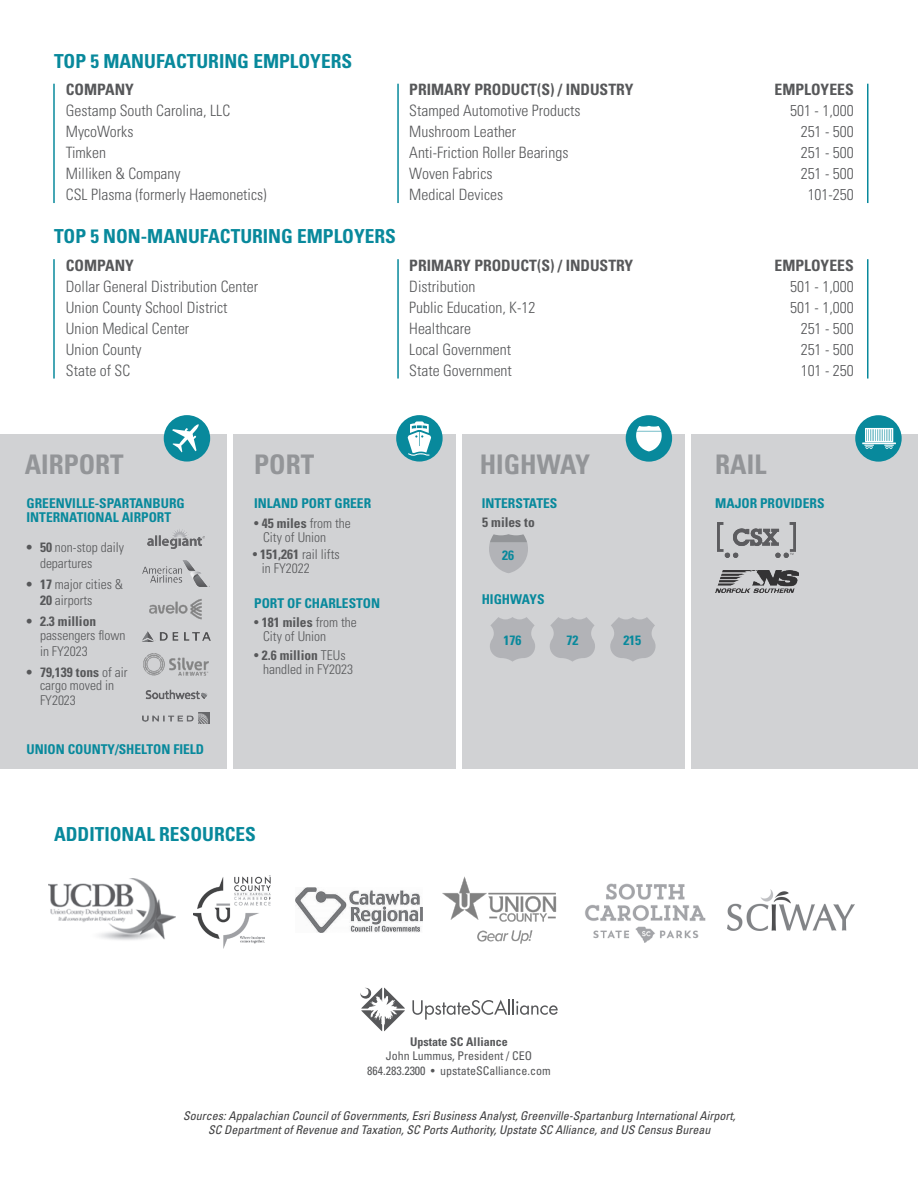
<style>
.page{position:relative;width:918px;height:1188px;background:#fff}
.page>*{position:absolute;margin:0;border:0;box-sizing:border-box;transform-origin:0 0}
.t1{font:700 condensed 27px "Univers LT Std";color:#939598}
.t2{font:700 condensed 19.35px "Univers LT Std";color:#08899c}
.t3{font:300 condensed 15.6px/21px "Univers LT Std";color:#57585a}
.t4{font:700 condensed 15.6px "Univers LT Std";color:#57585a}
.t5{font:300 condensed 13.5px/13.5px "Univers LT Std";color:#57585a}
.t6{font:700 condensed 13.5px/13.5px "Univers LT Std";color:#08899c}
.t7{font:700 condensed 13.5px "Univers LT Std";color:#57585a}
.t8{font:italic condensed 12px/14.4px "Univers LT Std";color:#3e3e3f;text-align:center}
.t9{font:condensed 12px/14.4px "Univers LT Std";color:#57585a;text-align:center}
.t10{font:700 condensed 12px "Univers LT Std";color:#57585a}
.s1{font-weight:400}
.s2{font-weight:700}
</style>
<div class="page">
<div style="left:0;top:435px;width:918px;height:334px;background:#d1d2d4"></div>
<div style="left:227px;top:433px;width:5px;height:340px;background:#fff"></div>
<div style="left:456px;top:433px;width:6px;height:340px;background:#fff"></div>
<div style="left:686px;top:433px;width:5px;height:340px;background:#fff"></div>
<div style="left:164px;top:415px;width:46px;height:47px;background:#08899c;border-radius:50%"></div>
<svg style="left:172px;top:424px;width:27px;height:28px"></svg>
<div style="left:396px;top:415px;width:47px;height:47px;background:#08899c;border-radius:50%"></div>
<svg style="left:408px;top:421px;width:23px;height:35px"></svg>
<div style="left:626px;top:415px;width:46px;height:47px;background:#08899c;border-radius:50%"></div>
<svg style="left:636px;top:426px;width:26px;height:25px"></svg>
<div style="left:855px;top:415px;width:47px;height:47px;background:#08899c;border-radius:50%"></div>
<svg style="left:862px;top:428px;width:34px;height:21px"></svg>
<img style="left:718px;top:522px;width:78px;height:36px">
<img style="left:715px;top:571px;width:84px;height:22px">
<svg style="left:489px;top:534px;width:39px;height:39px"></svg>
<hr style="left:53px;top:84px;width:2px;height:119px;background:#08899c">
<hr style="left:53px;top:259px;width:2px;height:120px;background:#08899c">
<hr style="left:397px;top:84px;width:2px;height:119px;background:#08899c">
<hr style="left:397px;top:259px;width:2px;height:120px;background:#08899c">
<hr style="left:867px;top:84px;width:1px;height:119px;background:#08899c">
<hr style="left:867px;top:259px;width:1px;height:120px;background:#08899c">
<img style="left:48px;top:878px;width:127px;height:62px">
<img style="left:193px;top:875px;width:78px;height:74px">
<img style="left:296px;top:888px;width:126px;height:44px">
<img style="left:442px;top:877px;width:115px;height:66px">
<img style="left:585px;top:883px;width:121px;height:59px">
<img style="left:728px;top:890px;width:127px;height:40px">
<svg style="left:610px;top:617px;width:46px;height:45px"></svg>
<svg style="left:550px;top:617px;width:45px;height:45px"></svg>
<svg style="left:490px;top:617px;width:45px;height:45px"></svg>
<svg style="left:412px;top:999px;width:146px;height:21px"></svg>
<svg style="left:360px;top:988px;width:45px;height:43px"></svg>
<img style="left:148px;top:529px;width:56px;height:20px">
<img style="left:142px;top:560px;width:68px;height:27px">
<img style="left:142px;top:712px;width:68px;height:12px">
<img style="left:142px;top:631px;width:68px;height:11px">
<img style="left:146px;top:689px;width:61px;height:11px">
<img style="left:144px;top:654px;width:64px;height:22px">
<img style="left:149px;top:599px;width:53px;height:21px">
<p class="t2" style="left:54px;top:49px;width:300px">TOP 5 MANUFACTURING EMPLOYERS</p>
<p class="t4" style="left:66px;top:80px;width:69px">COMPANY</p>
<p class="t3" style="left:66px;top:100px;width:202px">Gestamp South Carolina, LLC<br>MycoWorks<br>Timken<br>Milliken &amp; Company<br>CSL Plasma (formerly Haemonetics)</p>
<p class="t2" style="left:54px;top:225px;width:344px">TOP 5 NON-MANUFACTURING EMPLOYERS</p>
<p class="t4" style="left:66px;top:255px;width:69px">COMPANY</p>
<p class="t3" style="left:66px;top:276px;width:194px">Dollar General Distribution Center<br>Union County School District<br>Union Medical Center<br>Union County<br>State of SC</p>
<p class="t4" style="left:409px;top:80px;width:226px">PRIMARY PRODUCT(S) / INDUSTRY</p>
<p class="t3" style="left:409px;top:100px;width:173px">Stamped Automotive Products<br>Mushroom Leather<br>Anti-Friction Roller Bearings<br>Woven Fabrics<br>Medical Devices</p>
<p class="t4" style="left:409px;top:255px;width:226px">PRIMARY PRODUCT(S) / INDUSTRY</p>
<p class="t3" style="left:409px;top:276px;width:128px">Distribution<br>Public Education, K-12<br>Healthcare<br>Local Government<br>State Government</p>
<p class="t4" style="left:775px;top:80px;width:81px">EMPLOYEES</p>
<p class="t3" style="left:790px;top:100px;width:65px;text-align:right">501 - 1,000<br>251 - 500<br>251 - 500<br>251 - 500<br>101-250</p>
<p class="t4" style="left:775px;top:255px;width:81px">EMPLOYEES</p>
<p class="t3" style="left:790px;top:276px;width:65px;text-align:right">501 - 1,000<br>501 - 1,000<br>251 - 500<br>251 - 500<br>101 - 250</p>
<h1 class="t1" style="left:25px;top:448px;width:101px">AIRPORT</h1>
<h1 class="t1" style="left:254px;top:448px;width:62px">PORT</h1>
<h1 class="t1" style="left:480px;top:448px;width:112px">HIGHWAY</h1>
<h1 class="t1" style="left:715px;top:448px;width:53px">RAIL</h1>
<p class="t6" style="left:27px;top:497px;width:160px">GREENVILLE-SPARTANBURG<br>INTERNATIONAL AIRPORT</p>
<p class="t6" style="left:254px;top:497px;width:119px">INLAND PORT GREER</p>
<p class="t6" style="left:715px;top:497px;width:111px">MAJOR PROVIDERS</p>
<p class="t6" style="left:482px;top:497px;width:77px">INTERSTATES</p>
<p class="t7" style="left:482px;top:514px;width:54px">5 miles to</p>
<p class="t5" style="left:263px;top:517px;width:89px;text-indent:-9px"><span class="s1">•</span> <span class="s2">45 miles</span> from the<br>City of Union</p>
<p class="t5" style="left:40px;top:539px;width:85px;line-height:16.2px;text-indent:-14px"><span class="s2">• 50</span> non-stop daily departures</p>
<p class="t5" style="left:40px;top:576px;width:85px;line-height:16.2px;text-indent:-13px"><span class="s2">• 17</span> major cities &amp;<br><span class="s2">20</span> airports</p>
<p class="t7" style="left:27px;top:613px;width:71px">• 2.3 million</p>
<p class="t5" style="left:40px;top:627px;width:87px;line-height:16.2px">passengers flown in FY2023</p>
<p class="t5" style="left:27px;top:665px;width:103px;text-align:center"><span class="s2">• 79,139 tons</span> of air cargo moved in</p>
<p class="t5" style="left:40px;top:694px;width:37px">FY2023</p>
<p class="t5" style="left:262px;top:548px;width:79px;text-indent:-9px"><span class="s1">•</span> <span class="s2">151,261</span> rail lifts in FY2022</p>
<p class="t6" style="left:502px;top:549px;width:13px">26</p>
<p class="t6" style="left:482px;top:592px;width:64px">HIGHWAYS</p>
<p class="t6" style="left:254px;top:596px;width:128px">PORT OF CHARLESTON</p>
<p class="t5" style="left:263px;top:616px;width:95px;text-indent:-9px"><span class="s1">•</span> <span class="s2">181 miles</span> from the<br>City of Union</p>
<p class="t6" style="left:504px;top:633px;width:19px">176</p>
<p class="t6" style="left:566px;top:633px;width:13px">72</p>
<p class="t6" style="left:623px;top:633px;width:19px">215</p>
<p class="t5" style="left:263px;top:649px;width:91px;text-indent:-9px"><span class="s1">•</span> <span class="s2">2.6 million</span> TEUs handled in FY2023</p>
<p class="t6" style="left:27px;top:742px;width:179px">UNION COUNTY/SHELTON FIELD</p>
<p class="t2" style="left:54px;top:822px;width:203px">ADDITIONAL RESOURCES</p>
<p class="t10" style="left:410px;top:1034px;width:99px">Upstate SC Alliance</p>
<p class="t9" style="left:367px;top:1049px;width:185px">John Lummus, President / CEO<br>864.283.2300 • upstateSCalliance.com</p>
<p class="t8" style="left:183px;top:1108px;width:554px">Sources: Appalachian Council of Governments, Esri Business Analyst, Greenville-Spartanburg International Airport,<br>SC Department of Revenue and Taxation, SC Ports Authority, Upstate SC Alliance, and US Census Bureau</p>
</div>
